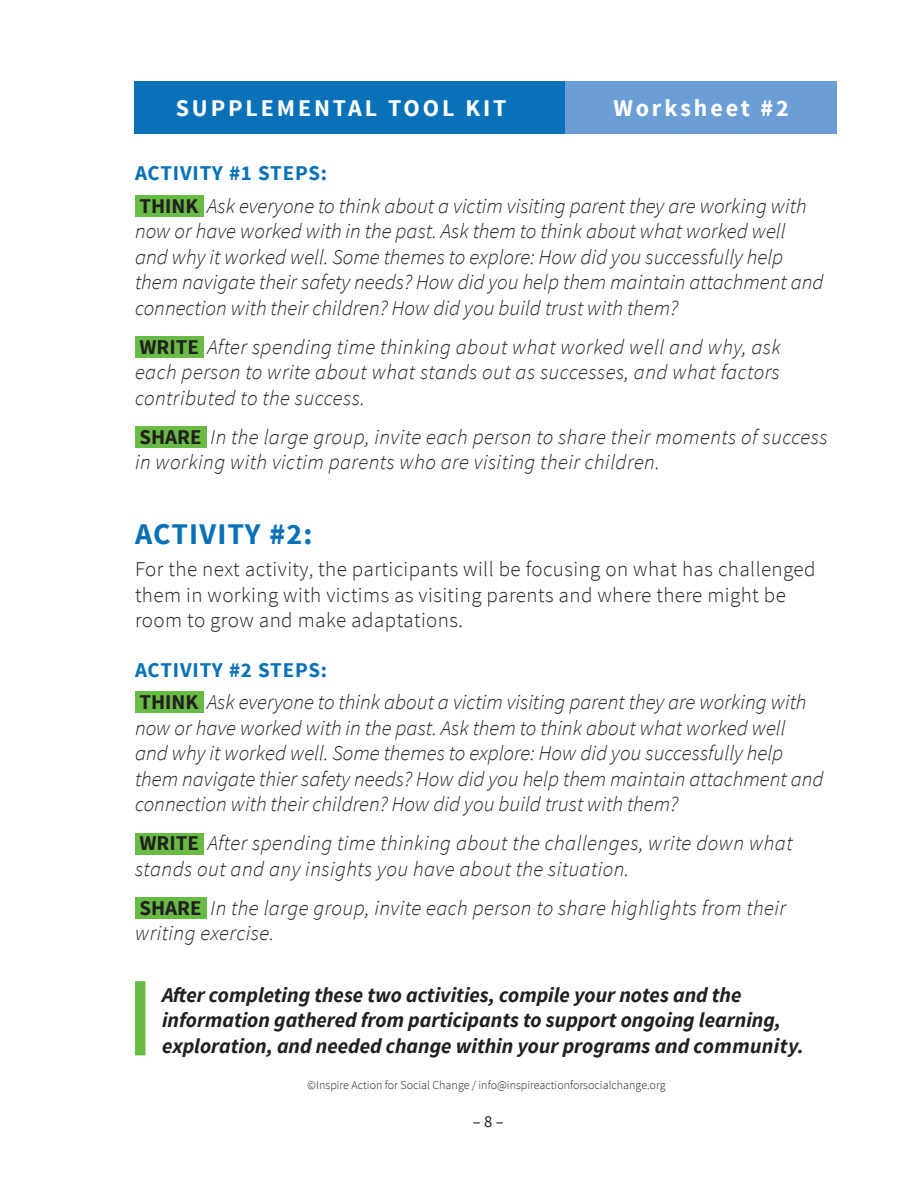
<style>
.page{position:relative;width:918px;height:1188px;background:#fff}
.page>*{position:absolute;margin:0;border:0;box-sizing:border-box;transform-origin:0 0}
.t1{font:700 30px "Source Sans Pro";letter-spacing:.04em;color:#0971b7}
.t2{font:700 24px "Source Sans Pro";letter-spacing:.12em;color:#fff}
.t3{font:italic 300 21px/25.5px "Source Sans Pro";color:#231f20}
.t4{font:italic 300 21px/25.5px "Source Sans Pro";letter-spacing:.02em;color:#231f20}
.t5{font:italic 700 21px/25.5px "Source Sans Pro";color:#231f20}
.t6{font:300 21px/25.5px "Source Sans Pro";letter-spacing:.02em;color:#231f20}
.t7{font:16.5px "Source Sans Pro";color:#231f20}
.t8{font:300 12px "Source Sans Pro";color:#231f20}
.s1{font-weight:700;font-style:normal;color:#0971b7}
.s2{font-weight:700;font-style:normal}
</style>
<div class="page">
<div style="left:135px;top:195px;width:69px;height:21px;background:#68bc45"></div>
<div style="left:135px;top:691px;width:69px;height:22px;background:#68bc45"></div>
<div style="left:135px;top:336px;width:69px;height:22px;background:#68bc45"></div>
<div style="left:135px;top:833px;width:69px;height:21px;background:#68bc45"></div>
<div style="left:135px;top:426px;width:72px;height:22px;background:#68bc45"></div>
<div style="left:135px;top:897px;width:72px;height:22px;background:#68bc45"></div>
<div style="left:134px;top:81px;width:431px;height:52px;background:#0971b7"></div>
<div style="left:565px;top:81px;width:272px;height:52px;background:#6b9ed4"></div>
<div style="left:135px;top:981px;width:11px;height:74px;background:#68bc45"></div>
<p class="t2" style="left:176px;top:92px;width:332px">SUPPLEMENTAL TOOL KIT</p>
<p class="t2" style="left:613px;top:92px;width:177px">Worksheet #2</p>
<p class="t3" style="left:135px;top:157px;width:673px;line-height:32.2px"><span class="s1">ACTIVITY #1 STEPS:<br></span><span class="s2">THINK</span> Ask everyone to think about a victim visiting parent they are working with</p>
<p class="t3" style="left:135px;top:218px;width:690px">now or have worked with in the past. Ask them to think about what worked well and why it worked well. Some themes to explore: How did you successfully help them navigate their safety needs? How did you help them maintain attachment and connection with their children? How did you build trust with them?</p>
<p class="t3" style="left:135px;top:334px;width:647px;text-align:justify"><span class="s2">WRITE</span> After spending time thinking about what worked well and why, ask each person to write about what stands out as successes, and what factors contributed to the success.</p>
<p class="t4" style="left:135px;top:424px;width:694px"><span class="s2">SHARE</span> In the large group, invite each person to share their moments of success in working with victim parents who are visiting their children.</p>
<h1 class="t1" style="left:135px;top:515px;width:179px">ACTIVITY #2:</h1>
<p class="t6" style="left:135px;top:557px;width:682px">For the next activity, the participants will be focusing on what has challenged them in working with victims as visiting parents and where there might be room to grow and make adaptations.</p>
<p class="t3" style="left:135px;top:654px;width:673px;line-height:32.2px"><span class="s1">ACTIVITY #2 STEPS:<br></span><span class="s2">THINK</span> Ask everyone to think about a victim visiting parent they are working with</p>
<p class="t3" style="left:135px;top:715px;width:690px">now or have worked with in the past. Ask them to think about what worked well and why it worked well. Some themes to explore: How did you successfully help them navigate thier safety needs? How did you help them maintain attachment and connection with their children? How did you build trust with them?</p>
<p class="t4" style="left:135px;top:830px;width:659px"><span class="s2">WRITE</span> After spending time thinking about the challenges, write down what stands out and any insights you have about the situation.</p>
<p class="t4" style="left:135px;top:895px;width:653px"><span class="s2">SHARE</span> In the large group, invite each person to share highlights from their writing exercise.</p>
<p class="t5" style="left:162px;top:982px;width:644px">After completing these two activities, compile your notes and the information gathered from participants to support ongoing learning, exploration, and needed change within your programs and community.</p>
<p class="t8" style="left:307px;top:1078px;width:360px">©Inspire Action for Social Change / info@inspireactionforsocialchange.org</p>
<p class="t7" style="left:473px;top:1111px;width:32px">–8–</p>
</div>
